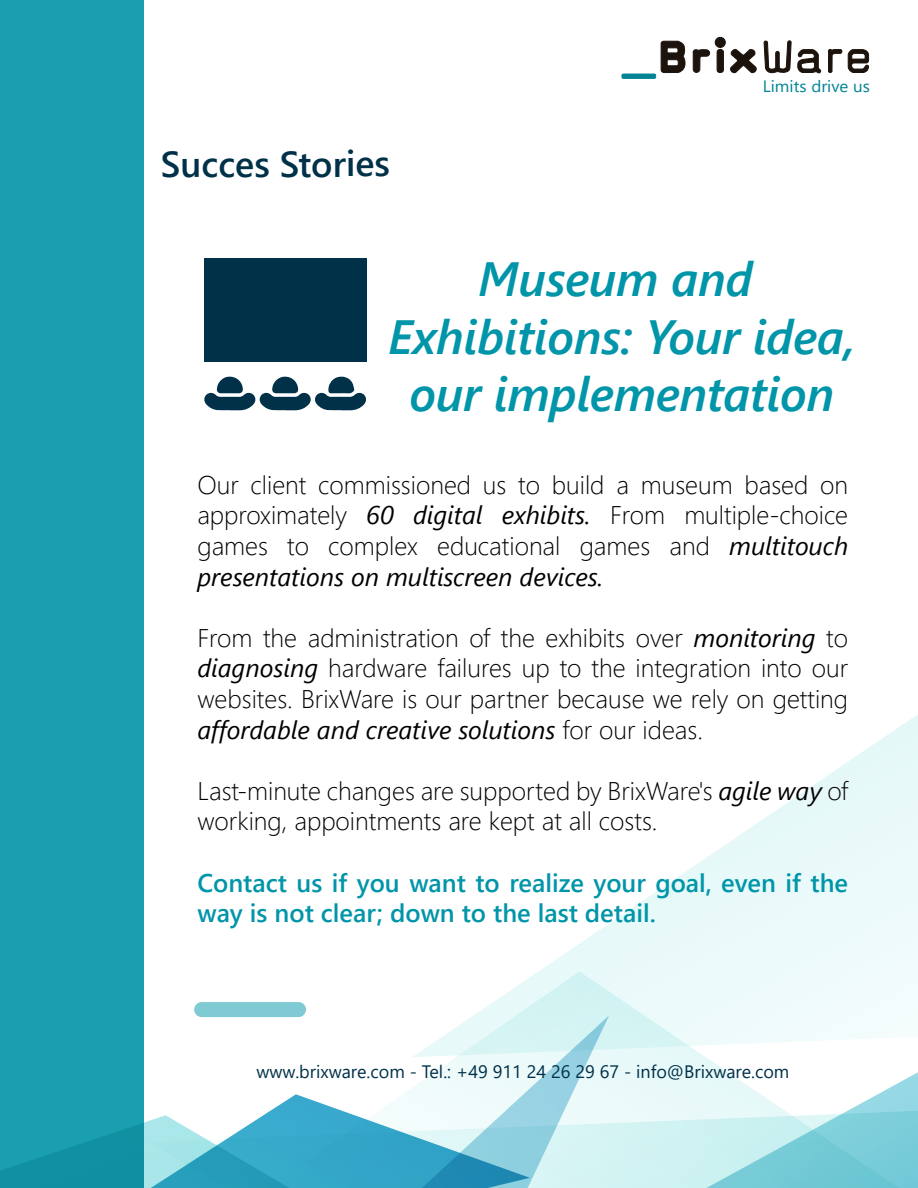
<style>
.page{position:relative;width:918px;height:1188px;background:#fff}
.page>*{position:absolute;margin:0;border:0;box-sizing:border-box;transform-origin:0 0}
.t1{font:italic 600 48px/57.6px "Segoe UI";letter-spacing:-.005em;color:#0095a9;text-align:center}
.t2{font:600 36px "Segoe UI";letter-spacing:-.01em;color:#003149}
.t3{font:300 25.5px/30.6px "Segoe UI";color:#000;text-align:justify}
.t4{font:600 25.5px/30.6px "Segoe UI";color:#0095a9}
.t5{font:18px "Segoe UI";color:#003149}
.t6{font:16.35px "Segoe UI";color:#008495;scale:1.04 1}
.s1{font-weight:400;font-style:italic}
</style>
<div class="page">
<svg style="left:763px;top:40px;width:59px;height:34px"></svg>
<svg style="left:730px;top:48px;width:27px;height:26px"></svg>
<div style="left:715px;top:37px;width:11px;height:11px;border:1px solid #1d130d;border-radius:50%"></div>
<svg style="left:692px;top:36px;width:32px;height:37px"></svg>
<svg style="left:660px;top:40px;width:26px;height:33px"></svg>
<hr style="left:622px;top:74px;width:34px;height:4px;background:#008495">
<div style="left:622px;top:74px;width:34px;height:5px;border:1px solid #008495"></div>
<svg style="left:828px;top:49px;width:41px;height:24px"></svg>
<div style="left:0;top:0;width:144px;height:1188px;background:#1a9fb1"></div>
<svg style="left:194px;top:1002px;width:479px;height:109px"></svg>
<svg style="left:412px;top:714px;width:506px;height:343px"></svg>
<svg style="left:706px;top:1031px;width:212px;height:80px"></svg>
<svg style="left:609px;top:1111px;width:309px;height:77px;background:#a8e0e6"></svg>
<svg style="left:0;top:1015px;width:609px;height:173px"></svg>
<div style="left:194px;top:1002px;width:112px;height:15px;background:#80cad4;border-radius:8px"></div>
<div style="left:204px;top:259px;width:162px;height:103px;background:#003149"></div>
<svg style="left:204px;top:376px;width:162px;height:34px"></svg>
<h2 class="t2" style="left:161px;top:130px;width:231px">Succes Stories</h2>
<p class="t6" style="left:763px;top:70px;width:104px">Limits drive us</p>
<h1 class="t1" style="left:388px;top:243px;width:469px">Museum and<br>Exhibitions: Your idea, our implementation</h1>
<p class="t3" style="left:197px;top:467px;width:652px">Our client commissioned us to build a museum based on approximately <span class="s1">60 digital exhibits.</span> From multiple-choice games to complex educational games and <span class="s1">multitouch presentations on multiscreen devices.</span></p>
<p class="t3" style="left:197px;top:620px;width:652px">From the administration of the exhibits over <span class="s1">monitoring</span> to <span class="s1">diagnosing</span> hardware failures up to the integration into our websites. BrixWare is our partner because we rely on getting <span class="s1">affordable and creative solutions</span> for our ideas.</p>
<p class="t3" style="left:197px;top:773px;width:652px">Last-minute changes are supported by BrixWare's <span class="s1">agile way</span> of working, appointments are kept at all costs.</p>
<p class="t4" style="left:197px;top:865px;width:652px">Contact us if you want to realize your goal, even if the way is not clear; down to the last detail.</p>
<p class="t5" style="left:256px;top:1054px;width:535px">www.brixware.com - Tel.: +49 911 24 26 29 67 - info@Brixware.com</p>
</div>
